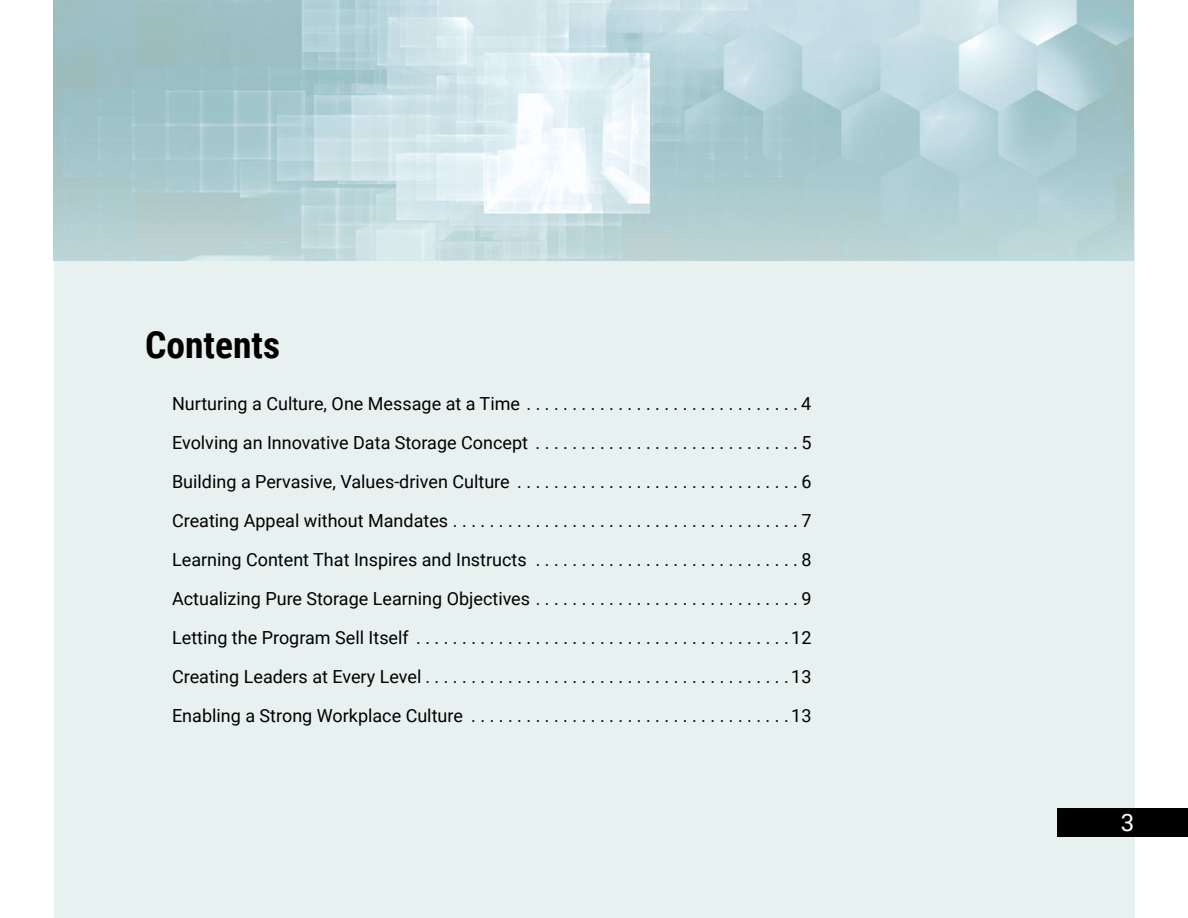
<style>
.page{position:relative;width:1188px;height:918px;background:#fff}
.page>*{position:absolute;margin:0;border:0;box-sizing:border-box;transform-origin:0 0}
.t1{font:700 37.5px "Roboto Condensed";color:#000}
.t2{font:24px "Roboto";color:#fff}
.t3{font:18px/39px "Roboto";color:#000;text-align:justify}
</style>
<div class="page">
<div style="left:54px;top:130px;width:1081px;height:788px;background:#e7f2f0"></div>
<img style="left:53px;top:0;width:1080px;height:261px">
<div style="left:1058px;top:808px;width:130px;height:29px;background:#000"></div>
<h1 class="t1" style="left:145px;top:329px;width:136px">Contents</h1>
<p class="t3" style="left:172px;top:383px;width:641px">Nurturing a Culture, One Message at a Time ..............................4<br>Evolving an Innovative Data Storage Concept . . . . . . . . . . . . . . . . . . . . . . . . . . . . . 5<br>Building a Pervasive, Values-driven Culture . . . . . . . . . . . . . . . . . . . . . . . . . . . . . . . 6<br>Creating Appeal without Mandates ......................................7<br>Learning Content That Inspires and Instructs . . . . . . . . . . . . . . . . . . . . . . . . . . . . . 8<br>Actualizing Pure Storage Learning Objectives . . . . . . . . . . . . . . . . . . . . . . . . . . . . . 9<br>Letting the Program Sell Itself .........................................12<br>Creating Leaders at Every Level........................................13<br>Enabling a Strong Workplace Culture ...................................13</p>
<h2 class="t2" style="left:1121px;top:812px;width:15px">3</h2>
</div>
